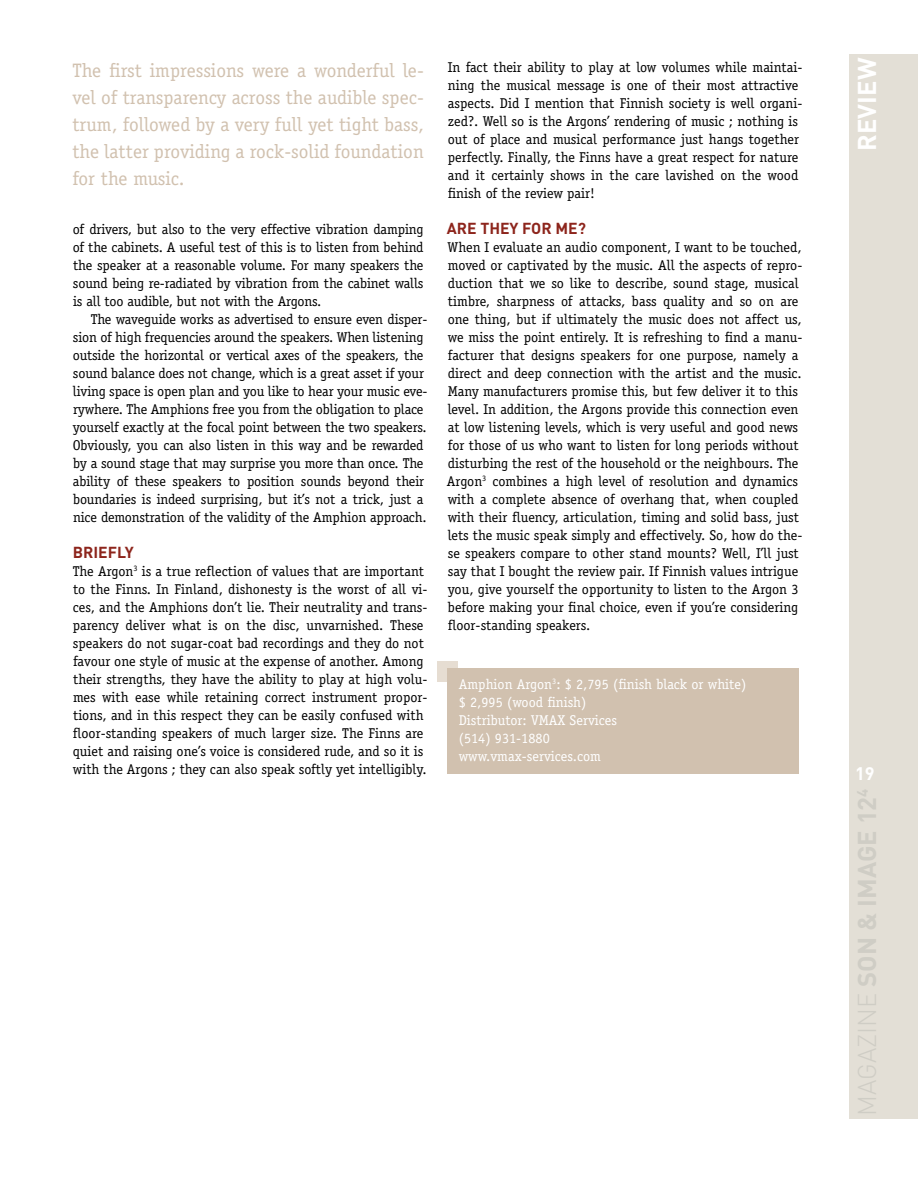
<style>
.page{position:relative;width:918px;height:1188px;background:#fff}
.page>*{position:absolute;margin:0;border:0;box-sizing:border-box;transform-origin:0 0}
.t1{font:700 25.5px "DIN";color:#fff}
.t2{font:19.5px/27px "Officina Serif";color:#d1c1af;text-align:justify}
.t3{font:700 18px "DIN";color:#fff}
.t4{font:700 15.75px "DIN";color:#8d251c}
.t5{font:14.25px/18px "Officina Serif";color:#000}
.t6{font:14.25px/18px "Officina Serif";color:#fff}
</style>
<div class="page">
<div style="left:849px;top:54px;width:69px;height:1065px;background:#e3dfd6"></div>
<div style="left:437px;top:661px;width:21px;height:21px;background:#e6ddd2"></div>
<div style="left:447px;top:669px;width:352px;height:105px;background:#d1c1af"></div>
<h2 class="t2" style="left:72px;top:57px;width:353px">The first impressions were a wonderful le&shy;vel of transparency across the audible spec&shy;trum, followed by a very full yet tight bass, the latter providing a rock-solid foundation for the music.</h2>
<p class="t5" style="left:73px;top:220px;width:352px;text-align:justify">of drivers, but also to the very effective vibration damping of the cabinets. A useful test of this is to listen from behind the speaker at a reasonable volume. For many speakers the sound being re-radiated by vibration from the cabinet walls is all too audible, but not with the Argons.</p>
<p class="t5" style="left:73px;top:310px;width:356px;text-indent:18px">The waveguide works as advertised to ensure even disper&shy;sion of high frequencies around the speakers. When listening outside the horizontal or vertical axes of the speakers, the sound balance does not change, which is a great asset if your living space is open plan and you like to hear your music eve&shy;rywhere. The Amphions free you from the obligation to place yourself exactly at the focal point between the two speakers.<br>Obviously, you can also listen in this way and be rewarded by a sound stage that may surprise you more than once. The ability of these speakers to position sounds beyond their boundaries is indeed surprising, but it’s not a trick, just a nice demonstration of the validity of the Amphion approach.</p>
<p class="t4" style="left:73px;top:542px;width:63px">BRIEFLY</p>
<p class="t5" style="left:73px;top:562px;width:356px">The Argon<sup>3</sup> is a true reflection of values that are important to the Finns. In Finland, dishonesty is the worst of all vi&shy;ces, and the Amphions don’t lie. Their neutrality and trans&shy;parency deliver what is on the disc, unvarnished. These speakers do not sugar-coat bad recordings and they do not favour one style of music at the expense of another. Among their strengths, they have the ability to play at high volu&shy;mes with ease while retaining correct instrument propor&shy;tions, and in this respect they can be easily confused with floor-standing speakers of much larger size. The Finns are quiet and raising one’s voice is considered rude, and so it is with the Argons ; they can also speak softly yet intelligibly.</p>
<p class="t5" style="left:448px;top:58px;width:356px">In fact their ability to play at low volumes while maintai&shy;ning the musical message is one of their most attractive aspects. Did I mention that Finnish society is well organi&shy;zed?. Well so is the Argons’ rendering of music ; nothing is out of place and musical performance just hangs together perfectly. Finally, the Finns have a great respect for nature and it certainly shows in the care lavished on the wood finish of the review pair!</p>
<p class="t4" style="left:447px;top:218px;width:11px">ARE</p>
<p class="t4" style="left:480px;top:218px;width:107px">THEY FOR ME?</p>
<p class="t5" style="left:447px;top:238px;width:357px">When I evaluate an audio component, I want to be touched, moved or captivated by the music. All the aspects of repro&shy;duction that we so like to describe, sound stage, musical timbre, sharpness of attacks, bass quality and so on are one thing, but if ultimately the music does not affect us, we miss the point entirely. It is refreshing to find a manu&shy;facturer that designs speakers for one purpose, namely a direct and deep connection with the artist and the music.<br>Many manufacturers promise this, but few deliver it to this level. In addition, the Argons provide this connection even at low listening levels, which is very useful and good news for those of us who want to listen for long periods without disturbing the rest of the household or the neighbours. The Argon<sup>3</sup> combines a high level of resolution and dynamics with a complete absence of overhang that, when coupled with their fluency, articulation, timing and solid bass, just lets the music speak simply and effectively. So, how do the&shy;se speakers compare to other stand mounts? Well, I’ll just say that I bought the review pair. If Finnish values intrigue you, give yourself the opportunity to listen to the Argon 3 before making your final choice, even if you’re considering floor-standing speakers.</p>
<p class="t6" style="left:459px;top:675px;width:289px">Amphion Argon<sup>3</sup>: $ 2,795 (finish black or white) $ 2,995 (wood finish)<br>Distributor: VMAX Services<br>(514) 931-1880<br>www.vmax-services.com</p>
<h1 class="t1" style="left:850px;top:151px;width:94px;rotate:-90deg">REVIEW</h1>
<p class="t3" style="left:855px;top:762px;width:21px">19</p>
</div>
